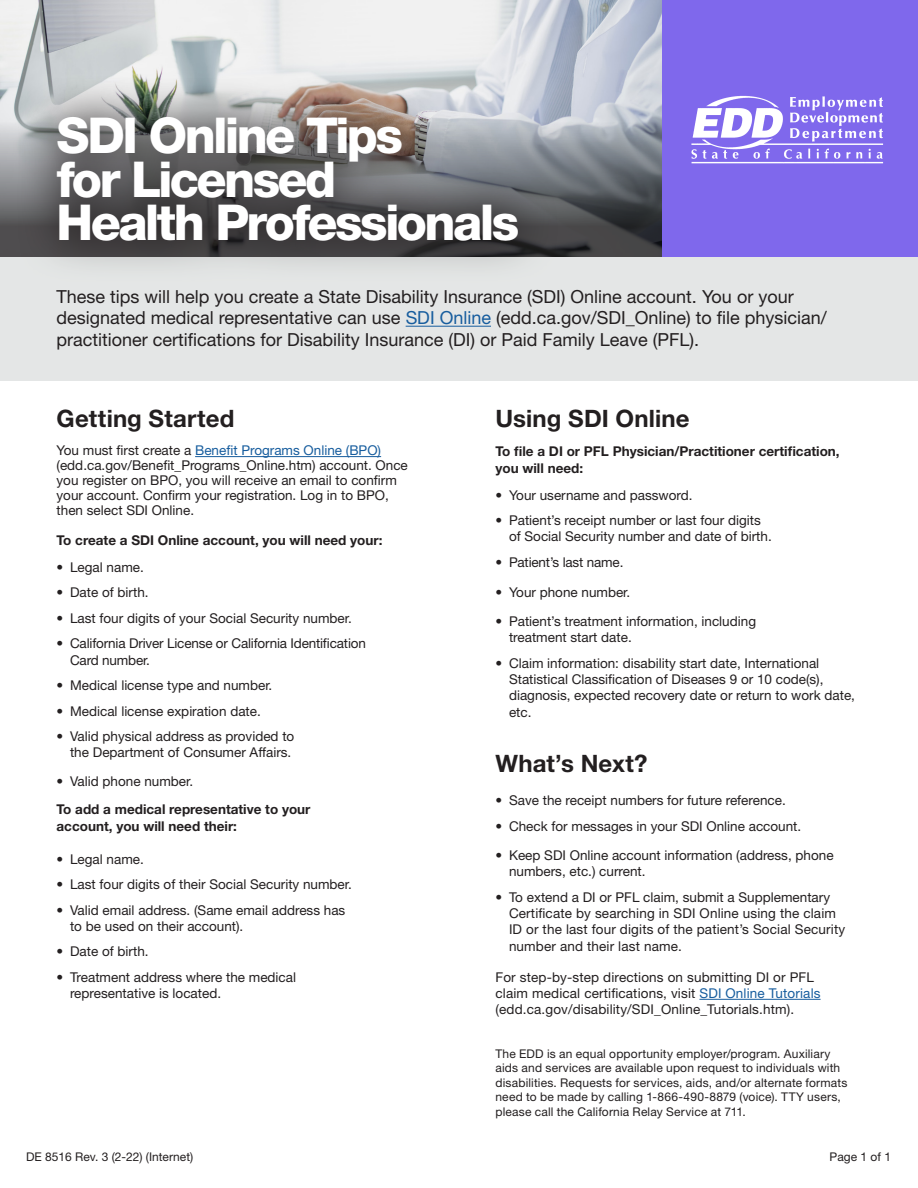
<style>
.page{position:relative;width:918px;height:1188px;background:#fff}
.page>*{position:absolute;margin:0;border:0;box-sizing:border-box;transform-origin:0 0}
.t1{font:800 49.5px/43.5px "Helvetica Neue LT Std";letter-spacing:-.055em;color:#fff}
.t2{font:700 24px "Helvetica Neue LT Std";letter-spacing:.005em;color:#231f20}
.t3{font:18px/21.6px "Helvetica Neue LT Std";color:#231f20}
.t4{font:13.5px/16.2px "Helvetica Neue LT Std";color:#231f20}
.t5{font:700 13.5px/16.2px "Helvetica Neue LT Std";color:#231f20}
.t6{font:12px/14.4px "Helvetica Neue LT Std";letter-spacing:.015em;color:#231f20}
.s1{color:#175d9e}
</style>
<div class="page">
<div style="left:662px;top:0;width:256px;height:257px;background:#7f68ec"></div>
<svg style="left:0;top:0;width:662px;height:257px"></svg>
<div style="left:14px;top:74px;width:546px;height:211px;background:#231f20;opacity:.75"></div>
<div style="left:0;top:257px;width:918px;height:123px;background:#e4e6e6"></div>
<hr style="left:406px;top:326px;width:85px;height:1px;background:#175d9e">
<hr style="left:195px;top:456px;width:186px;height:1px;background:#175d9e">
<hr style="left:699px;top:999px;width:122px;height:1px;background:#175d9e">
<img style="left:691px;top:95px;width:193px;height:69px">
<h1 class="t1" style="left:57px;top:114px;width:464px">SDI Online Tips<br>for Licensed<br>Health Professionals</h1>
<p class="t3" style="left:57px;top:285px;width:772px">These tips will help you create a State Disability Insurance (SDI) Online account. You or your designated medical representative can use <span class="s1">SDI Online</span> (edd.ca.gov/SDI_Online) to file physician/ practitioner certifications for Disability Insurance (DI) or Paid Family Leave (PFL).</p>
<h2 class="t2" style="left:57px;top:403px;width:179px">Getting Started</h2>
<p class="t4" style="left:57px;top:443px;width:353px;line-height:15px">You must first create a <span class="s1">Benefit Programs Online (BPO) </span>(edd.ca.gov/Benefit_Programs_Online.htm) account. Once you register on BPO, you will receive an email to confirm your account. Confirm your registration. Log in to BPO, then select SDI Online.</p>
<p class="t5" style="left:57px;top:532px;width:327px">To create a SDI Online account, you will need your:</p>
<p class="t4" style="left:57px;top:559px;width:89px">• Legal name.</p>
<p class="t4" style="left:57px;top:584px;width:94px">• Date of birth.</p>
<p class="t4" style="left:57px;top:610px;width:297px">• Last four digits of your Social Security number.</p>
<p class="t4" style="left:70px;top:635px;width:297px;text-indent:-14px">• California Driver License or California Identification<br>Card number.</p>
<p class="t4" style="left:57px;top:677px;width:217px">• Medical license type and number.</p>
<p class="t4" style="left:57px;top:703px;width:206px">• Medical license expiration date.</p>
<p class="t4" style="left:57px;top:728px;width:239px;text-align:right">• Valid physical address as provided to the Department of Consumer Affairs.</p>
<p class="t4" style="left:57px;top:773px;width:138px">• Valid phone number.</p>
<p class="t5" style="left:57px;top:801px;width:255px">To add a medical representative to your account, you will need their:</p>
<p class="t4" style="left:57px;top:851px;width:89px">• Legal name.</p>
<p class="t4" style="left:57px;top:876px;width:297px">• Last four digits of their Social Security number.</p>
<p class="t4" style="left:70px;top:902px;width:277px;text-indent:-14px">• Valid email address. (Same email address has to be used on their account).</p>
<p class="t4" style="left:57px;top:943px;width:94px">• Date of birth.</p>
<p class="t4" style="left:70px;top:969px;width:228px;text-indent:-14px">• Treatment address where the medical representative is located.</p>
<h2 class="t2" style="left:496px;top:403px;width:196px">Using SDI Online</h2>
<p class="t5" style="left:496px;top:443px;width:346px">To file a DI or PFL Physician/Practitioner certification, you will need:</p>
<p class="t4" style="left:496px;top:487px;width:199px">• Your username and password.</p>
<p class="t4" style="left:509px;top:512px;width:264px;text-indent:-14px">• Patient’s receipt number or last four digits of Social Security number and date of birth.</p>
<p class="t4" style="left:496px;top:554px;width:129px">• Patient’s last name.</p>
<p class="t4" style="left:496px;top:583px;width:136px">• Your phone number.</p>
<p class="t4" style="left:509px;top:613px;width:249px;text-indent:-14px">• Patient’s treatment information, including treatment start date.</p>
<p class="t4" style="left:509px;top:655px;width:348px;text-indent:-14px">• Claim information: disability start date, International Statistical Classification of Diseases 9 or 10 code(s), diagnosis, expected recovery date or return to work date, etc.</p>
<h2 class="t2" style="left:496px;top:749px;width:154px">What’s Next?</h2>
<p class="t4" style="left:496px;top:792px;width:292px">• Save the receipt numbers for future reference.</p>
<p class="t4" style="left:496px;top:817px;width:307px">• Check for messages in your SDI Online account.</p>
<p class="t4" style="left:509px;top:847px;width:326px;text-indent:-14px">• Keep SDI Online account information (address, phone numbers, etc.) current.</p>
<p class="t4" style="left:509px;top:889px;width:338px;text-indent:-14px">• To extend a DI or PFL claim, submit a Supplementary Certificate by searching in SDI Online using the claim ID or the last four digits of the patient’s Social Security number and their last name.</p>
<p class="t4" style="left:496px;top:969px;width:327px">For step-by-step directions on submitting DI or PFL claim medical certifications, visit <span class="s1">SDI Online Tutorials </span>(edd.ca.gov/disability/SDI_Online_Tutorials.htm).</p>
<p class="t6" style="left:496px;top:1046px;width:353px">The EDD is an equal opportunity employer/program. Auxiliary aids and services are available upon request to individuals with disabilities. Requests for services, aids, and/or alternate formats need to be made by calling 1-866-490-8879 (voice). TTY users, please call the California Relay Service at 711.</p>
<p class="t6" style="left:26px;top:1149px;width:169px">DE 8516 Rev. 3 (2-22) (Internet)</p>
<p class="t6" style="left:830px;top:1149px;width:63px">Page 1 of 1</p>
</div>
